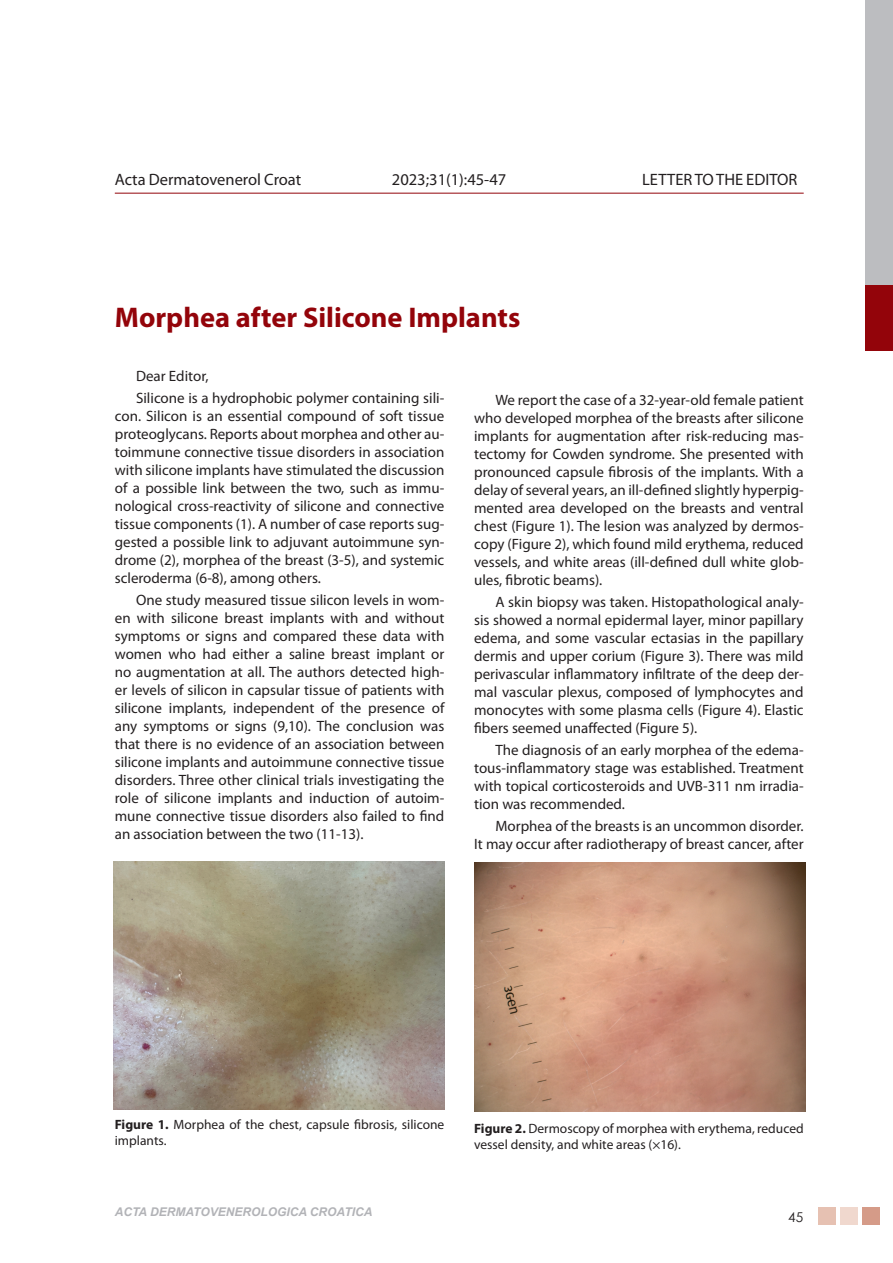
<style>
.page{position:relative;width:893px;height:1263px;background:#fff}
.page>*{position:absolute;margin:0;border:0;box-sizing:border-box;transform-origin:0 0}
.t1{font:700 28.5px "Myriad Pro";color:#93040a}
.t2{font:16.5px "Myriad Pro";color:#231f20}
.t3{font:15px/18px "Myriad Pro";color:#231f20;text-align:justify}
.t4{font:13.5px/16.2px "Myriad Pro";color:#231f20}
.t5{font:13.5px "Century Gothic";color:#231f20}
.t6{font:italic 700 12px "Arial";color:#b2b3b7}
.s1{font-weight:700}
</style>
<div class="page">
<div style="left:818px;top:1207px;width:18px;height:18px;background:#e6c1b2"></div>
<div style="left:840px;top:1207px;width:18px;height:18px;background:#f0d8ce"></div>
<div style="left:863px;top:1207px;width:17px;height:18px;background:#d59b88"></div>
<div style="left:865px;top:0;width:28px;height:322px;background:#bcbdc0"></div>
<div style="left:865px;top:285px;width:28px;height:66px;background:#93040a"></div>
<hr style="left:115px;top:193px;width:689px;height:1px;background:#93040a">
<img style="left:113px;top:861px;width:331px;height:248px">
<img style="left:474px;top:863px;width:331px;height:248px">
<p class="t2" style="left:115px;top:169px;width:188px">Acta Dermatovenerol Croat</p>
<p class="t2" style="left:392px;top:169px;width:116px">2023;31(1):45-47</p>
<p class="t2" style="left:642px;top:169px;width:157px">LETTER TO THE EDITOR</p>
<h1 class="t1" style="left:115px;top:299px;width:407px">Morphea after Silicone Implants</h1>
<p class="t3" style="left:136px;top:364px;width:310px;line-height:22.2px">Dear Editor,<br>Silicone is a hydrophobic polymer containing sili-</p>
<p class="t3" style="left:115px;top:407px;width:331px">con. Silicon is an essential compound of soft tissue proteoglycans. Reports about morphea and other au&shy;toimmune connective tissue disorders in association with silicone implants have stimulated the discussion of a possible link between the two, such as immu&shy;nological cross-reactivity of silicone and connective tissue components (1). A number of case reports sug&shy;gested a possible link to adjuvant autoimmune syn&shy;drome (2), morphea of the breast (3-5), and systemic scleroderma (6-8), among others.</p>
<p class="t3" style="left:115px;top:591px;width:331px;text-indent:21px">One study measured tissue silicon levels in wom&shy;en with silicone breast implants with and without symptoms or signs and compared these data with women who had either a saline breast implant or no augmentation at all. The authors detected high&shy;er levels of silicon in capsular tissue of patients with silicone implants, independent of the presence of any symptoms or signs (9,10). The conclusion was that there is no evidence of an association between silicone implants and autoimmune connective tissue disorders. Three other clinical trials investigating the role of silicone implants and induction of autoim&shy;mune connective tissue disorders also failed to find an association between the two (11-13).</p>
<p class="t3" style="left:474px;top:390px;width:331px;text-indent:21px">We report the case of a 32-year-old female patient who developed morphea of the breasts after silicone implants for augmentation after risk-reducing mas&shy;tectomy for Cowden syndrome. She presented with pronounced capsule fibrosis of the implants. With a delay of several years, an ill-defined slightly hyperpig&shy;mented area developed on the breasts and ventral chest (Figure 1). The lesion was analyzed by dermos&shy;copy (Figure 2), which found mild erythema, reduced vessels, and white areas (ill-defined dull white glob&shy;ules, fibrotic beams).</p>
<p class="t3" style="left:474px;top:593px;width:331px;text-indent:21px">A skin biopsy was taken. Histopathological analy&shy;sis showed a normal epidermal layer, minor papillary edema, and some vascular ectasias in the papillary dermis and upper corium (Figure 3). There was mild perivascular inflammatory infiltrate of the deep der&shy;mal vascular plexus, composed of lymphocytes and monocytes with some plasma cells (Figure 4). Elastic fibers seemed unaffected (Figure 5).</p>
<p class="t3" style="left:474px;top:741px;width:331px;text-indent:21px">The diagnosis of an early morphea of the edema&shy;tous-inflammatory stage was established. Treatment with topical corticosteroids and UVB-311 nm irradia&shy;tion was recommended.</p>
<p class="t3" style="left:474px;top:817px;width:331px;text-align:right">Morphea of the breasts is an uncommon disorder.<br>It may occur after radiotherapy of breast cancer, after</p>
<p class="t4" style="left:115px;top:1116px;width:331px"><span class="s1">Figure 1.</span> Morphea of the chest, capsule fibrosis, silicone implants.</p>
<p class="t4" style="left:474px;top:1120px;width:331px"><span class="s1">Figure 2.</span> Dermoscopy of morphea with erythema, reduced vessel density, and white areas (×16).</p>
<p class="t6" style="left:115px;top:1203px;width:259px">ACTA DERMATOVENEROLOGICA CROATICA</p>
<p class="t5" style="left:788px;top:1207px;width:16px">45</p>
</div>
